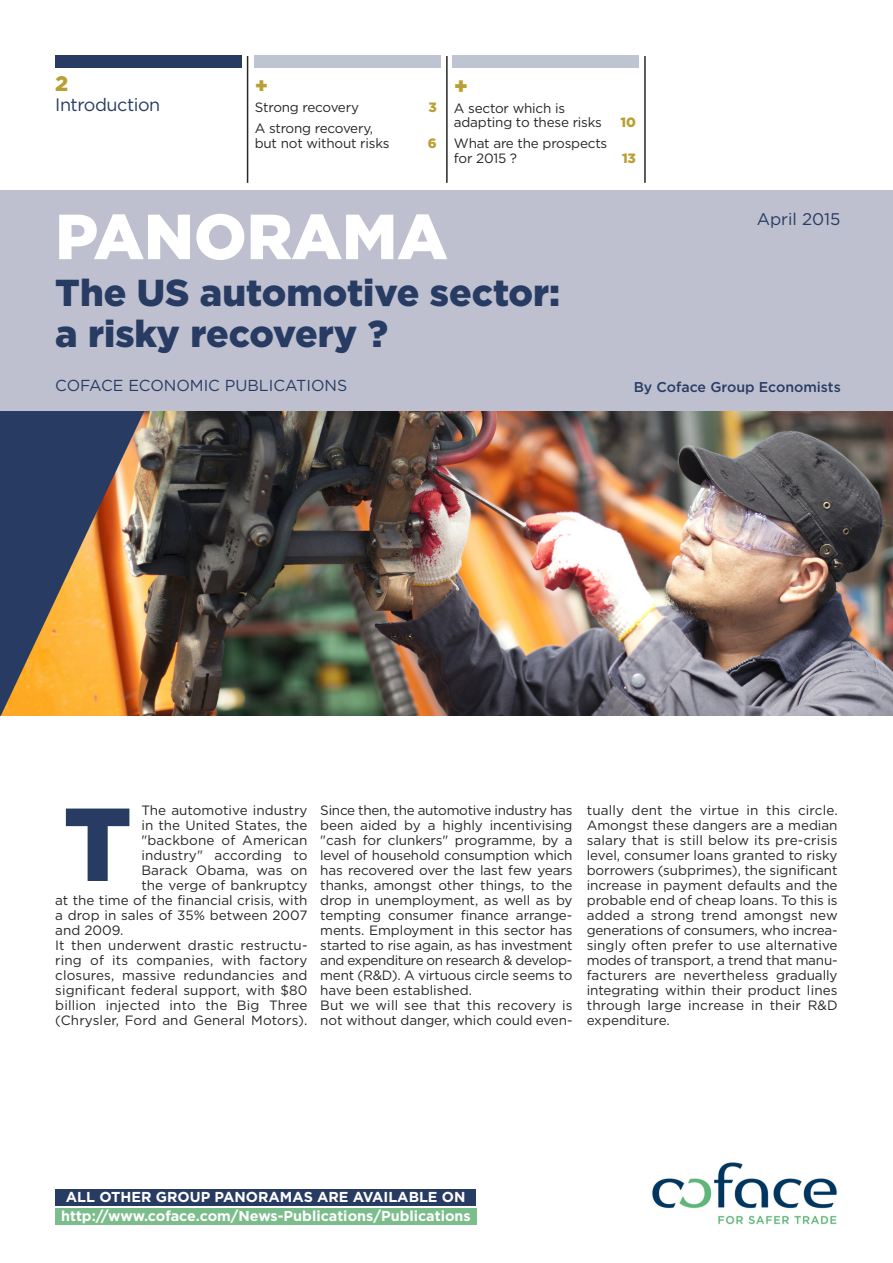
<style>
.page{position:relative;width:893px;height:1263px;background:#fff}
.page>*{position:absolute;margin:0;border:0;box-sizing:border-box;transform-origin:0 0}
.t1{font:900 103.5px "Gotham";color:#283c63}
.t2{font:900 63.6px "Gotham";color:#fff}
.t3{font:900 37.5px/40.7px "Gotham";color:#283c63}
.t4{font:900 22.5px "Gotham";color:#b9a036}
.t5{font:900 21px "Gotham";color:#b9a036}
.t6{font:18px "Gotham";letter-spacing:-.025em;color:#283c63}
.t7{font:16.95px "Gotham";color:#283c63}
.t8{font:15.9px "Gotham";color:#283c63}
.t9{font:700 14.4px/19.6px "Gotham";color:#fff;text-align:center}
.t10{font:500 14.25px "Gotham";color:#283c63}
.t11{font:13.5px/15px "Gotham";letter-spacing:-.005em;color:#272627}
.t12{font:900 13.5px "Gotham";color:#b9a036}
</style>
<div class="page">
<img style="left:145px;top:411px;width:748px;height:305px">
<svg style="left:0;top:411px;width:145px;height:305px;background:#886e55"></svg>
<div style="left:0;top:190px;width:893px;height:221px;background:#bec0cf"></div>
<img style="left:652px;top:1162px;width:185px;height:63px">
<div style="left:55px;top:55px;width:186px;height:13px;background:#283c63"></div>
<div style="left:254px;top:55px;width:186px;height:13px;background:#bfc4d2"></div>
<div style="left:453px;top:55px;width:186px;height:13px;background:#bfc4d2"></div>
<hr style="left:247px;top:56px;width:1px;height:127px;background:#272627">
<hr style="left:446px;top:56px;width:2px;height:127px;background:#272627">
<hr style="left:644px;top:56px;width:2px;height:127px;background:#272627">
<div style="left:55px;top:1189px;width:421px;height:16px;background:#283c63"></div>
<div style="left:55px;top:1209px;width:422px;height:16px;background:#7cbd8c"></div>
<h3 class="t5" style="left:55px;top:72px;width:15px">2</h3>
<h3 class="t6" style="left:55px;top:95px;width:107px">Introduction</h3>
<h3 class="t5" style="left:255px;top:74px;width:15px">+</h3>
<p class="t11" style="left:255px;top:100px;width:106px">Strong recovery</p>
<p class="t12" style="left:428px;top:100px;width:10px">3</p>
<p class="t11" style="left:255px;top:121px;width:136px">A strong recovery, but not without risks</p>
<p class="t12" style="left:428px;top:135px;width:10px">6</p>
<h3 class="t4" style="left:454px;top:73px;width:16px">+</h3>
<p class="t11" style="left:454px;top:100px;width:150px">A sector which is adapting to these risks</p>
<p class="t11" style="left:454px;top:136px;width:155px">What are the prospects for 2015 ?</p>
<p class="t12" style="left:621px;top:115px;width:17px">10</p>
<p class="t12" style="left:622px;top:150px;width:15px">13</p>
<h2 class="t2" style="left:55px;top:200px;width:394px">PANORAMA</h2>
<p class="t7" style="left:757px;top:209px;width:85px">April 2015</p>
<h3 class="t3" style="left:55px;top:273px;width:506px">The US automotive sector: a risky recovery ?</h3>
<p class="t8" style="left:55px;top:376px;width:294px">COFACE ECONOMIC PUBLICATIONS</p>
<p class="t10" style="left:634px;top:379px;width:208px">By Coface Group Economists</p>
<p class="t11" style="left:141px;top:802px;width:168px">The automotive industry</p>
<p class="t11" style="left:141px;top:817px;width:168px">in the United States, the</p>
<p class="t11" style="left:141px;top:832px;width:168px">"backbone of American</p>
<p class="t11" style="left:141px;top:847px;width:168px">industry" according to</p>
<p class="t11" style="left:141px;top:862px;width:168px">Barack Obama, was on</p>
<p class="t11" style="left:141px;top:877px;width:168px">the verge of bankruptcy</p>
<p class="t11" style="left:55px;top:892px;width:254px">at the time of the financial crisis, with</p>
<p class="t11" style="left:55px;top:907px;width:254px">a drop in sales of 35% between 2007</p>
<p class="t11" style="left:55px;top:922px;width:70px">and 2009.</p>
<p class="t11" style="left:55px;top:937px;width:254px">It then underwent drastic restructu-</p>
<p class="t11" style="left:55px;top:952px;width:254px">ring of its companies, with factory</p>
<p class="t11" style="left:55px;top:967px;width:254px">closures, massive redundancies and</p>
<p class="t11" style="left:55px;top:982px;width:254px">significant federal support, with $80</p>
<p class="t11" style="left:55px;top:997px;width:254px">billion injected into the Big Three</p>
<p class="t11" style="left:55px;top:1012px;width:254px">(Chrysler, Ford and General Motors).</p>
<h1 class="t1" style="left:63px;top:785px;width:70px">T</h1>
<p class="t11" style="left:320px;top:802px;width:254px">Since then, the automotive industry has been aided by a highly incentivising "cash for clunkers" programme, by a level of household consumption which has recovered over the last few years thanks, amongst other things, to the drop in unemployment, as well as by tempting consumer finance arrange&shy;ments. Employment in this sector has started to rise again, as has investment and expenditure on research &amp; develop&shy;ment (R&amp;D). A virtuous circle seems to have been established.<br>But we will see that this recovery is not without danger, which could even-</p>
<p class="t11" style="left:587px;top:802px;width:252px;text-align:justify">tually dent the virtue in this circle.<br>Amongst these dangers are a median salary that is still below its pre-crisis level, consumer loans granted to risky borrowers (subprimes), the significant increase in payment defaults and the probable end of cheap loans. To this is added a strong trend amongst new generations of consumers, who increa&shy;singly often prefer to use alternative modes of transport, a trend that manu&shy;facturers are nevertheless gradually integrating within their product lines through large increase in their R&amp;D expenditure.</p>
<p class="t9" style="left:61px;top:1187px;width:411px">ALL OTHER GROUP PANORAMAS ARE AVAILABLE ON http://www.coface.com/News-Publications/Publications</p>
</div>
